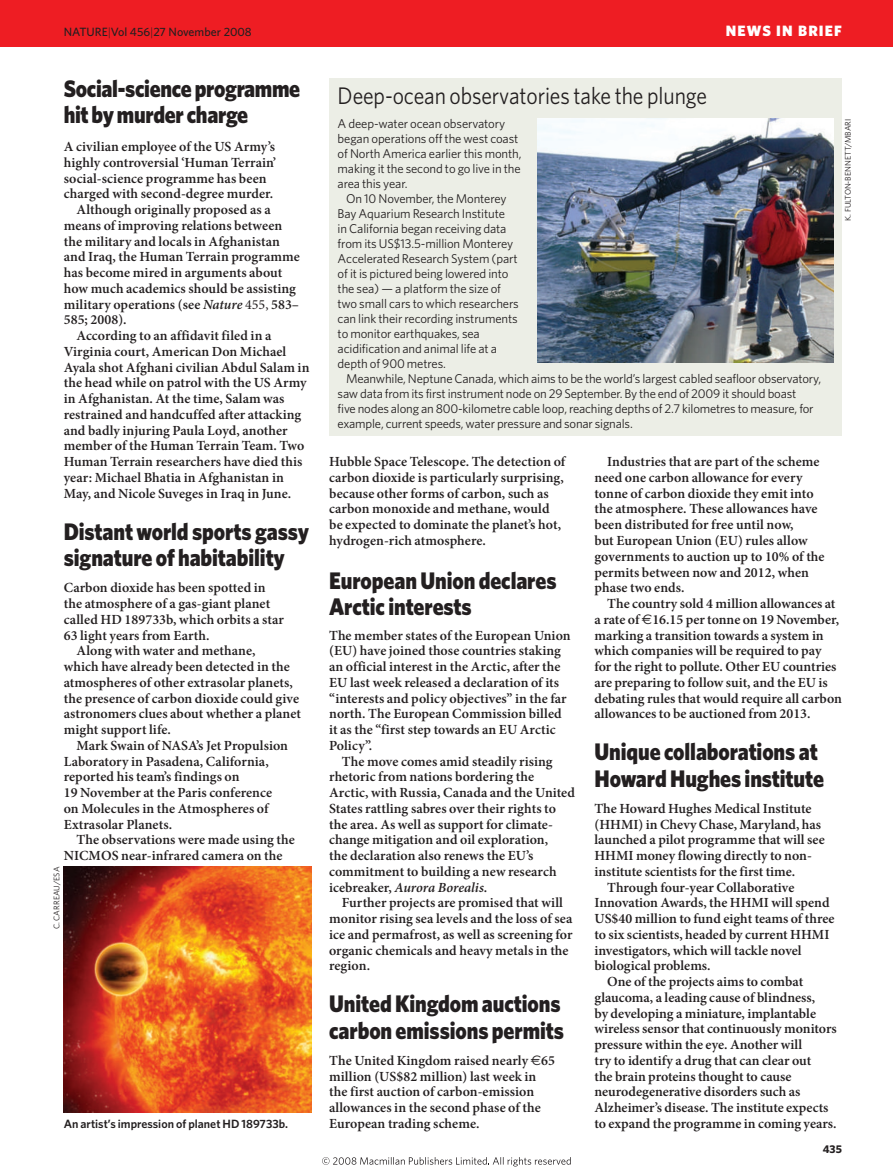
<style>
.page{position:relative;width:893px;height:1174px;background:#fff}
.page>*{position:absolute;margin:0;border:0;box-sizing:border-box;transform-origin:0 0}
.t1{font:900 24px/26.2px "Whitney";letter-spacing:-.005em;color:#231f20;scale:.9 1}
.t2{font:24px "Whitney";letter-spacing:-.005em;color:#231f20;scale:.9 1}
.t3{font:900 15px "Whitney";letter-spacing:.075em;color:#fff}
.t4{font:600 13.95px/15.8px "Minion Pro";letter-spacing:.005em;color:#231f20}
.t5{font:12.75px/15px "Whitney";letter-spacing:-.01em;color:#231f20}
.t6{font:600 12px "Whitney";color:#231f20}
.t7{font:500 12px "Whitney";color:#231f20}
.t8{font:700 11.25px "Whitney";color:#231f20}
.t9{font:8.25px "Whitney";color:#231f20}
.s1{font-weight:300}
.s2{font-style:italic}
.s3{font-weight:400}
.s4{font-family:"Euro Sans";font-weight:400}
</style>
<div class="page">
<div style="left:329px;top:79px;width:513px;height:357px;background:#eceee6"></div>
<img style="left:538px;top:119px;width:295px;height:243px">
<img style="left:64px;top:866px;width:247px;height:246px">
<div style="left:0;top:0;width:893px;height:47px;background:#ee1d23"></div>
<svg style="left:322px;top:1157px;width:249px;height:9px"></svg>
<p class="t7" style="left:64px;top:27px;width:190px">NATURE<span class="s1">|</span>Vol 456<span class="s1">|</span>27 November 2008</p>
<p class="t3" style="left:726px;top:25px;width:118px">NEWS IN BRIEF</p>
<h1 class="t1" style="left:64px;top:77px;width:264px">Social-science programme hit by murder charge</h1>
<p class="t4" style="left:64px;top:140px;width:213px">A civilian employee of the US Army’s</p>
<p class="t4" style="left:64px;top:156px;width:214px">highly controversial ‘Human Terrain’</p>
<p class="t4" style="left:64px;top:171px;width:204px">social-science programme has been</p>
<p class="t4" style="left:64px;top:187px;width:211px">charged with second-degree murder.</p>
<p class="t4" style="left:77px;top:203px;width:196px">Although originally proposed as a</p>
<p class="t4" style="left:64px;top:219px;width:220px">means of improving relations between</p>
<p class="t4" style="left:64px;top:234px;width:218px">the military and locals in Afghanistan</p>
<p class="t4" style="left:64px;top:250px;width:238px">and Iraq, the Human Terrain programme</p>
<p class="t4" style="left:64px;top:266px;width:220px">has become mired in arguments about</p>
<p class="t4" style="left:64px;top:282px;width:234px">how much academics should be assisting</p>
<p class="t4" style="left:64px;top:297px;width:237px">military operations (see <span class="s2">Nature</span> <span class="s3">455,</span> 583–</p>
<p class="t4" style="left:64px;top:313px;width:64px">585; 2008).</p>
<p class="t4" style="left:77px;top:329px;width:196px">According to an affidavit filed in a</p>
<p class="t4" style="left:64px;top:345px;width:224px">Virginia court, American Don Michael</p>
<p class="t4" style="left:64px;top:360px;width:247px">Ayala shot Afghani civilian Abdul Salam in</p>
<p class="t4" style="left:64px;top:376px;width:244px">the head while on patrol with the US Army</p>
<p class="t4" style="left:64px;top:392px;width:222px">in Afghanistan. At the time, Salam was</p>
<p class="t4" style="left:64px;top:408px;width:239px">restrained and handcuffed after attacking</p>
<p class="t4" style="left:64px;top:423px;width:225px">and badly injuring Paula Loyd, another</p>
<p class="t4" style="left:64px;top:439px;width:242px">member of the Human Terrain Team. Two</p>
<p class="t4" style="left:64px;top:455px;width:240px">Human Terrain researchers have died this</p>
<p class="t4" style="left:64px;top:471px;width:222px">year: Michael Bhatia in Afghanistan in</p>
<p class="t4" style="left:64px;top:486px;width:229px">May, and Nicole Suveges in Iraq in June.</p>
<h1 class="t1" style="left:64px;top:520px;width:274px">Distant world sports gassy signature of habitability</h1>
<p class="t4" style="left:64px;top:581px;width:203px">Carbon dioxide has been spotted in</p>
<p class="t4" style="left:64px;top:597px;width:208px">the atmosphere of a gas-giant planet</p>
<p class="t4" style="left:64px;top:612px;width:222px">called HD 189733b, which orbits a star</p>
<p class="t4" style="left:64px;top:628px;width:147px">63 light years from Earth.</p>
<p class="t4" style="left:77px;top:644px;width:180px">Along with water and methane,</p>
<p class="t4" style="left:64px;top:660px;width:227px">which have already been detected in the</p>
<p class="t4" style="left:64px;top:675px;width:231px">atmospheres of other extrasolar planets,</p>
<p class="t4" style="left:64px;top:691px;width:237px">the presence of carbon dioxide could give</p>
<p class="t4" style="left:64px;top:707px;width:239px">astronomers clues about whether a planet</p>
<p class="t4" style="left:64px;top:723px;width:109px">might support life.</p>
<p class="t4" style="left:77px;top:738px;width:213px">Mark Swain of NASA’s Jet Propulsion</p>
<p class="t4" style="left:64px;top:754px;width:207px">Laboratory in Pasadena, California,</p>
<p class="t4" style="left:64px;top:770px;width:177px">reported his team’s findings on</p>
<p class="t4" style="left:64px;top:786px;width:210px">19 November at the Paris conference</p>
<p class="t4" style="left:64px;top:801px;width:206px">on Molecules in the Atmospheres of</p>
<p class="t4" style="left:64px;top:817px;width:110px">Extrasolar Planets.</p>
<p class="t4" style="left:77px;top:833px;width:220px">The observations were made using the</p>
<p class="t4" style="left:64px;top:849px;width:220px">NICMOS near-infrared camera on the</p>
<p class="t9" style="left:54px;top:929px;width:64px;rotate:-90deg">C. CARREAU/ESA</p>
<p class="t6" style="left:64px;top:1119px;width:226px">An artist’s impression of planet HD 189733b.</p>
<h1 class="t2" style="left:338px;top:87px;width:412px">Deep-ocean observatories take the plunge</h1>
<p class="t5" style="left:338px;top:117px;width:185px">A deep-water ocean observatory began operations off the west coast of North America earlier this month, making it the second to go live in the area this year.</p>
<p class="t5" style="left:338px;top:192px;width:183px;text-indent:9px">On 10 November, the Monterey<br>Bay Aquarium Research Institute<br>in California began receiving data from its US$13.5-million Monterey<br>Accelerated Research System (part of it is pictured being lowered into the sea) — a platform the size of two small cars to which researchers can link their recording instruments to monitor earthquakes, sea acidification and animal life at a depth of 900 metres.</p>
<p class="t5" style="left:338px;top:372px;width:485px;text-indent:9px">Meanwhile, Neptune Canada, which aims to be the world’s largest cabled seafloor observatory, saw data from its first instrument node on 29 September. By the end of 2009 it should boast<br>five nodes along an 800-kilometre cable loop, reaching depths of 2.7 kilometres to measure, for example, current speeds, water pressure and sonar signals.</p>
<p class="t9" style="left:845px;top:221px;width:104px;rotate:-90deg">K. FULTON-BENNETT/MBARI</p>
<p class="t4" style="left:329px;top:455px;width:238px">Hubble Space Telescope. The detection of carbon dioxide is particularly surprising, because other forms of carbon, such as carbon monoxide and methane, would be expected to dominate the planet’s hot, hydrogen-rich atmosphere.</p>
<h1 class="t1" style="left:329px;top:569px;width:254px">European Union declares<br>Arctic interests</h1>
<p class="t4" style="left:329px;top:628px;width:243px">The member states of the European Union (EU) have joined those countries staking an official interest in the Arctic, after the EU last week released a declaration of its “interests and policy objectives” in the far north. The European Commission billed it as the “first step towards an EU Arctic Policy”.</p>
<p class="t4" style="left:329px;top:754px;width:247px;text-indent:13px">The move comes amid steadily rising rhetoric from nations bordering the Arctic, with Russia, Canada and the United States rattling sabres over their rights to the area. As well as support for climate&shy;change mitigation and oil exploration,<br>the declaration also renews the EU’s commitment to building a new research icebreaker, <span class="s2">Aurora Borealis</span>.</p>
<p class="t4" style="left:329px;top:896px;width:245px;text-indent:13px">Further projects are promised that will monitor rising sea levels and the loss of sea ice and permafrost, as well as screening for organic chemicals and heavy metals in the region.</p>
<h1 class="t1" style="left:329px;top:992px;width:262px">United Kingdom auctions carbon emissions permits</h1>
<p class="t4" style="left:329px;top:1053px;width:227px">The United Kingdom raised nearly <span class="s4">€</span>65 million (US$82 million) last week in the first auction of carbon-emission allowances in the second phase of the European trading scheme.</p>
<p class="t4" style="left:594px;top:455px;width:232px;text-indent:13px">Industries that are part of the scheme need one carbon allowance for every tonne of carbon dioxide they emit into the atmosphere. These allowances have been distributed for free until now,<br>but European Union (EU) rules allow governments to auction up to 10% of the permits between now and 2012, when phase two ends.</p>
<p class="t4" style="left:594px;top:597px;width:249px;text-indent:13px">The country sold 4 million allowances at a rate of <span class="s4">€</span>16.15 per tonne on 19 November, marking a transition towards a system in which companies will be required to pay<br>for the right to pollute. Other EU countries are preparing to follow suit, and the EU is debating rules that would require all carbon allowances to be auctioned from 2013.</p>
<h1 class="t1" style="left:594px;top:740px;width:257px">Unique collaborations at<br>Howard Hughes institute</h1>
<p class="t4" style="left:594px;top:801px;width:218px">The Howard Hughes Medical Institute</p>
<p class="t4" style="left:594px;top:817px;width:228px">(HHMI) in Chevy Chase, Maryland, has</p>
<p class="t4" style="left:594px;top:833px;width:232px">launched a pilot programme that will see</p>
<p class="t4" style="left:594px;top:849px;width:219px">HHMI money flowing directly to non-</p>
<p class="t4" style="left:594px;top:864px;width:202px">institute scientists for the first time.</p>
<p class="t4" style="left:607px;top:880px;width:189px">Through four-year Collaborative</p>
<p class="t4" style="left:594px;top:896px;width:237px">Innovation Awards, the HHMI will spend</p>
<p class="t4" style="left:594px;top:912px;width:242px">US$40 million to fund eight teams of three</p>
<p class="t4" style="left:594px;top:927px;width:236px">to six scientists, headed by current HHMI</p>
<p class="t4" style="left:594px;top:943px;width:209px">investigators, which will tackle novel</p>
<p class="t4" style="left:594px;top:959px;width:118px">biological problems.</p>
<p class="t4" style="left:607px;top:975px;width:197px">One of the projects aims to combat</p>
<p class="t4" style="left:594px;top:990px;width:222px">glaucoma, a leading cause of blindness,</p>
<p class="t4" style="left:594px;top:1006px;width:223px">by developing a miniature, implantable</p>
<p class="t4" style="left:594px;top:1022px;width:244px">wireless sensor that continuously monitors</p>
<p class="t4" style="left:594px;top:1038px;width:209px">pressure within the eye. Another will</p>
<p class="t4" style="left:594px;top:1053px;width:218px">try to identify a drug that can clear out</p>
<p class="t4" style="left:594px;top:1069px;width:199px">the brain proteins thought to cause</p>
<p class="t4" style="left:594px;top:1085px;width:207px">neurodegenerative disorders such as</p>
<p class="t4" style="left:594px;top:1101px;width:236px">Alzheimer’s disease. The institute expects</p>
<p class="t4" style="left:594px;top:1116px;width:244px">to expand the programme in coming years.</p>
<p class="t8" style="left:823px;top:1144px;width:21px">435</p>
</div>
